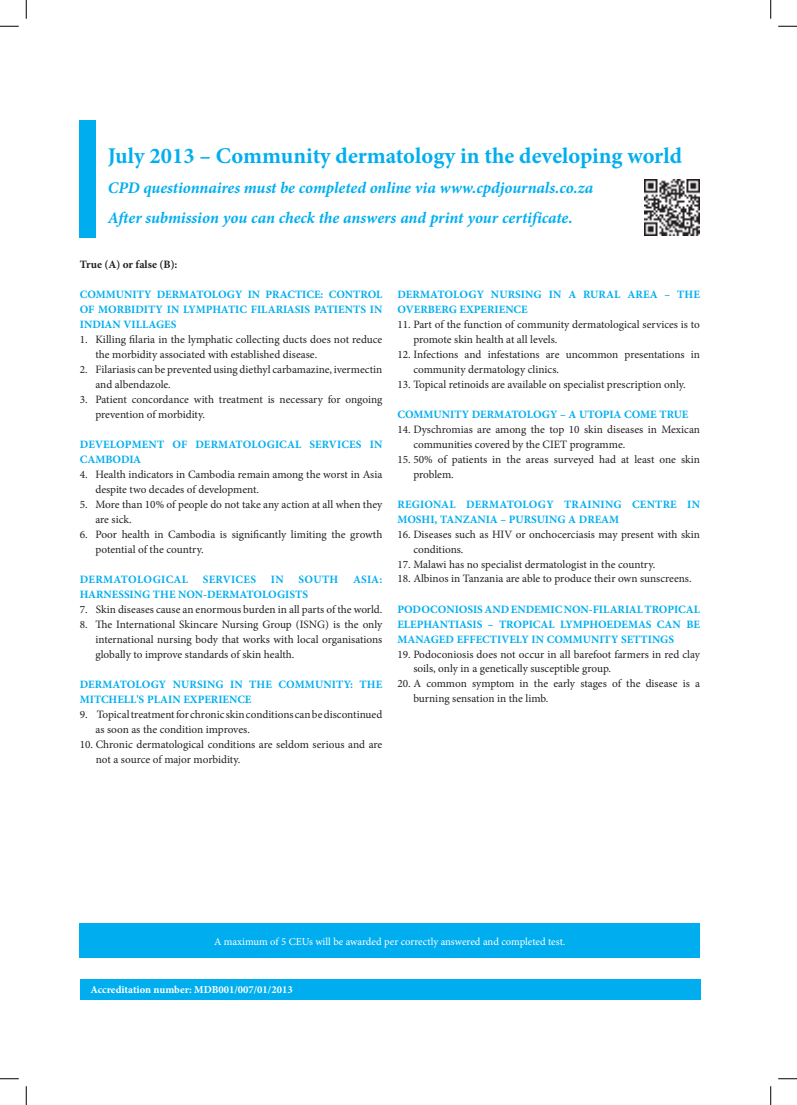
<style>
.page{position:relative;width:797px;height:1105px;background:#fff}
.page>*{position:absolute;margin:0;border:0;box-sizing:border-box;transform-origin:0 0}
.t1{font:700 22.5px "Minion Pro";color:#00aeef}
.t2{font:italic 700 16.25px/30px "Minion Pro";letter-spacing:-.005em;color:#00aeef}
.t3{font:11.25px/15px "Minion Pro";color:#231f20}
.t4{font:700 11.25px/15px "Minion Pro";color:#00aeef}
.t5{font:700 11.25px "Minion Pro";letter-spacing:.03em;color:#00aeef}
.t6{font:700 11.25px "Minion Pro";letter-spacing:.005em;color:#231f20}
.t7{font:10.62px "Minion Pro";color:#fff}
.t8{font:700 10.62px "Minion Pro";color:#fff}
</style>
<div class="page">
<div style="left:79px;top:120px;width:17px;height:118px;background:#00aeef"></div>
<img style="left:644px;top:180px;width:55px;height:55px">
<div style="left:80px;top:980px;width:620px;height:20px;background:#00aeef"></div>
<div style="left:79px;top:924px;width:621px;height:34px;background:#00aeef"></div>
<svg style="left:0;top:25px;width:19px;height:2px"></svg>
<svg style="left:778px;top:25px;width:19px;height:2px"></svg>
<svg style="left:0;top:1078px;width:19px;height:1px"></svg>
<svg style="left:778px;top:1078px;width:19px;height:1px"></svg>
<svg style="left:25px;top:0;width:2px;height:19px"></svg>
<svg style="left:25px;top:1086px;width:2px;height:19px"></svg>
<svg style="left:770px;top:0;width:1px;height:19px"></svg>
<svg style="left:770px;top:1086px;width:1px;height:19px"></svg>
<h1 class="t1" style="left:108px;top:140px;width:575px">July 2013 – Community dermatology in the developing world</h1>
<h2 class="t2" style="left:108px;top:172px;width:487px">CPD questionnaires must be completed online via www.cpdjournals.co.za<br>After submission you can check the answers and print your certificate.</h2>
<p class="t6" style="left:80px;top:256px;width:99px">True (A) or false (B):</p>
<p class="t4" style="left:80px;top:286px;width:304px;text-align:justify">COMMUNITY DERMATOLOGY IN PRACTICE: CONTROL OF MORBIDITY IN LYMPHATIC FILARIASIS PATIENTS IN INDIAN VILLAGES</p>
<p class="t3" style="left:95px;top:332px;width:288px;text-indent:-16px">1. Killing filaria in the lymphatic collecting ducts does not reduce the morbidity associated with established disease.</p>
<p class="t3" style="left:95px;top:361px;width:288px;text-indent:-16px">2. Filariasis can be prevented using diethyl carbamazine, ivermectin and albendazole.</p>
<p class="t3" style="left:95px;top:391px;width:288px;text-indent:-16px">3. Patient concordance with treatment is necessary for ongoing prevention of morbidity.</p>
<p class="t4" style="left:80px;top:436px;width:304px">DEVELOPMENT OF DERMATOLOGICAL SERVICES IN<br>CAMBODIA</p>
<p class="t3" style="left:95px;top:466px;width:288px;text-indent:-16px">4. Health indicators in Cambodia remain among the worst in Asia despite two decades of development.</p>
<p class="t3" style="left:95px;top:496px;width:288px;text-indent:-16px">5. More than 10% of people do not take any action at all when they are sick.</p>
<p class="t3" style="left:95px;top:526px;width:288px;text-indent:-16px">6. Poor health in Cambodia is significantly limiting the growth potential of the country.</p>
<p class="t5" style="left:80px;top:571px;width:110px">DERMATOLOGICAL</p>
<p class="t5" style="left:203px;top:571px;width:55px">SERVICES</p>
<p class="t4" style="left:271px;top:571px;width:14px">IN</p>
<p class="t4" style="left:298px;top:571px;width:41px">SOUTH</p>
<p class="t4" style="left:353px;top:571px;width:31px">ASIA:</p>
<p class="t4" style="left:80px;top:586px;width:230px">HARNESSING THE NON-DERMATOLOGISTS</p>
<p class="t3" style="left:80px;top:601px;width:304px">7. Skin diseases cause an enormous burden in all parts of the world.</p>
<p class="t3" style="left:95px;top:616px;width:288px;text-align:justify;text-indent:-16px">8. The International Skincare Nursing Group (ISNG) is the only international nursing body that works with local organisations globally to improve standards of skin health.</p>
<p class="t4" style="left:80px;top:676px;width:304px">DERMATOLOGY NURSING IN THE COMMUNITY: THE<br>MITCHELL'S PLAIN EXPERIENCE</p>
<p class="t3" style="left:95px;top:706px;width:288px;text-indent:-16px">9. Topical treatment for chronic skin conditions can be discontinued as soon as the condition improves.</p>
<p class="t3" style="left:96px;top:736px;width:288px;text-indent:-16px">10. Chronic dermatological conditions are seldom serious and are not a source of major morbidity.</p>
<p class="t4" style="left:397px;top:286px;width:304px">DERMATOLOGY NURSING IN A RURAL AREA – THE<br>OVERBERG EXPERIENCE</p>
<p class="t3" style="left:413px;top:316px;width:288px;text-indent:-16px">11. Part of the function of community dermatological services is to promote skin health at all levels.</p>
<p class="t3" style="left:413px;top:346px;width:288px;text-indent:-16px">12. Infections and infestations are uncommon presentations in community dermatology clinics.</p>
<p class="t3" style="left:397px;top:376px;width:290px">13. Topical retinoids are available on specialist prescription only.</p>
<p class="t4" style="left:397px;top:406px;width:292px">COMMUNITY DERMATOLOGY – A UTOPIA COME TRUE</p>
<p class="t3" style="left:413px;top:421px;width:288px;text-indent:-16px">14. Dyschromias are among the top 10 skin diseases in Mexican communities covered by the CIET programme.</p>
<p class="t3" style="left:413px;top:451px;width:288px;text-indent:-16px">15. 50% of patients in the areas surveyed had at least one skin problem.</p>
<p class="t4" style="left:397px;top:496px;width:304px">REGIONAL DERMATOLOGY TRAINING CENTRE IN<br>MOSHI, TANZANIA – PURSUING A DREAM</p>
<p class="t3" style="left:413px;top:526px;width:288px;text-indent:-16px">16. Diseases such as HIV or onchocerciasis may present with skin conditions.</p>
<p class="t3" style="left:397px;top:556px;width:259px">17. Malawi has no specialist dermatologist in the country.</p>
<p class="t3" style="left:397px;top:571px;width:296px">18. Albinos in Tanzania are able to produce their own sunscreens.</p>
<p class="t4" style="left:397px;top:601px;width:304px;text-align:justify">PODOCONIOSIS AND ENDEMIC NON-FILARIAL TROPICAL ELEPHANTIASIS – TROPICAL LYMPHOEDEMAS CAN BE MANAGED EFFECTIVELY IN COMMUNITY SETTINGS</p>
<p class="t3" style="left:413px;top:646px;width:288px;text-indent:-16px">19. Podoconiosis does not occur in all barefoot farmers in red clay soils, only in a genetically susceptible group.</p>
<p class="t3" style="left:413px;top:676px;width:288px;text-indent:-16px">20. A common symptom in the early stages of the disease is a burning sensation in the limb.</p>
<p class="t7" style="left:214px;top:934px;width:353px">A maximum of 5 CEUs will be awarded per correctly answered and completed test.</p>
<p class="t8" style="left:90px;top:982px;width:204px">Accreditation number: MDB001/007/01/2013</p>
</div>
